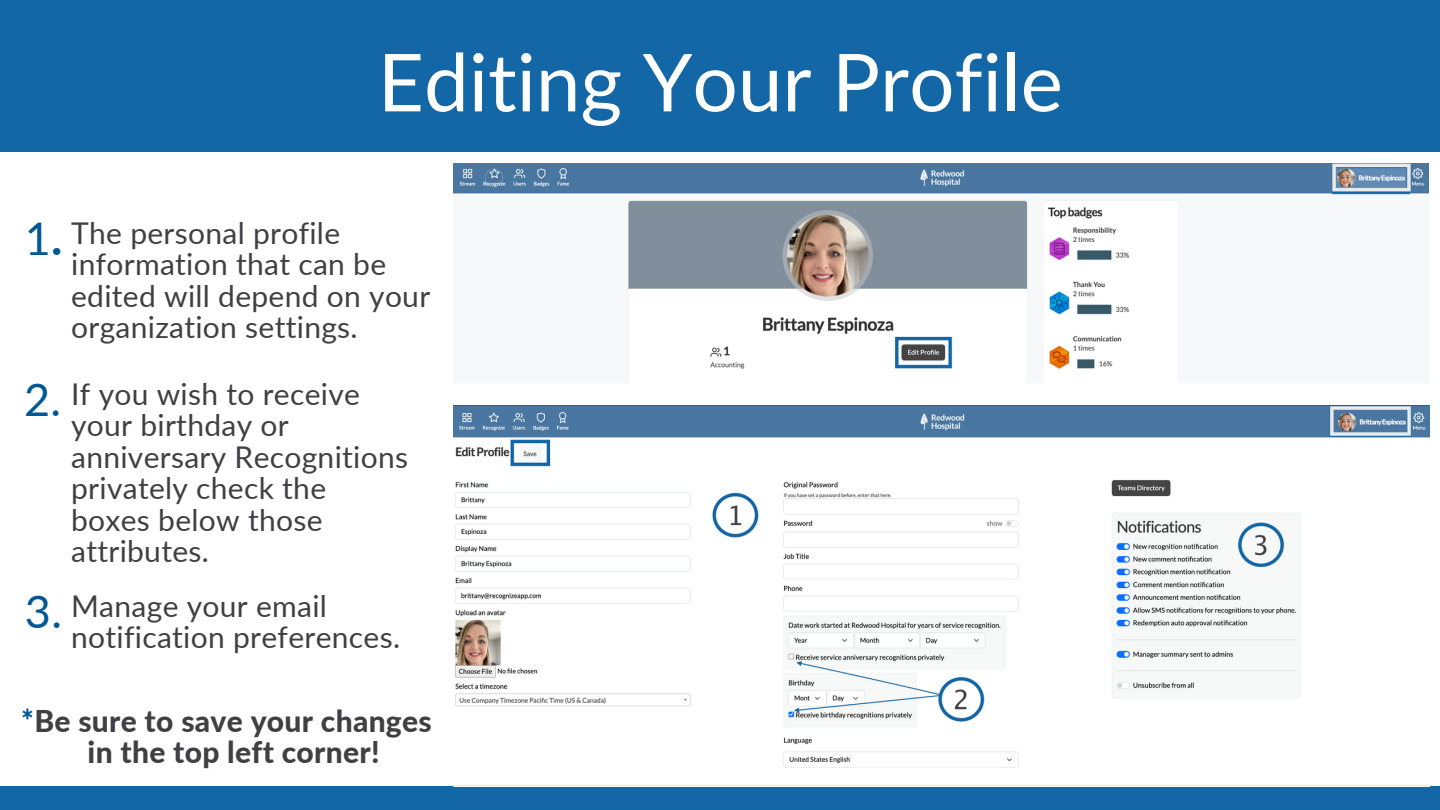
<style>
.page{position:relative;width:1440px;height:810px;background:#fff}
.page>*{position:absolute;margin:0;border:0;box-sizing:border-box;transform-origin:0 0}
.t1{font:80px "Lato";color:#fff}
.t2{font:45px "Lato";color:#015892}
.t3{font:30px/31.5px "Lato";letter-spacing:.01em;color:#403f44}
.t4{font:800 30px/31.5px "Lato";letter-spacing:.01em;color:#403f44;text-align:center}
.s1{font-weight:800}
.s2{font-size:45px;color:#015892}
.s3{color:#015892}
</style>
<div class="page">
<div style="left:0;top:786px;width:1440px;height:24px;background:#1467a6"></div>
<div style="left:0;top:0;width:1440px;height:152px;background:#1467a6"></div>
<img style="left:454px;top:164px;width:975px;height:219px">
<img style="left:454px;top:405px;width:976px;height:381px">
<h1 class="t1" style="left:378px;top:32px;width:687px">Editing Your Profile</h1>
<h2 class="t2" style="left:25px;top:211px;width:39px">1<span class="s1">.</span></h2>
<h2 class="t2" style="left:24px;top:371px;width:39px">2.</h2>
<p class="t3" style="left:71px;top:217px;width:361px">The personal profile information that can be edited will depend on your organization settings.</p>
<p class="t3" style="left:71px;top:378px;width:338px">If you wish to receive your birthday or anniversary Recognitions privately check the boxes below those attributes.</p>
<p class="t3" style="left:71px;top:589px;width:330px;text-indent:-46px"><span class="s2">3.</span> Manage your email notification preferences.</p>
<p class="t4" style="left:21px;top:705px;width:412px"><span class="s3">*</span>Be sure to save your changes in the top left corner!</p>
</div>
